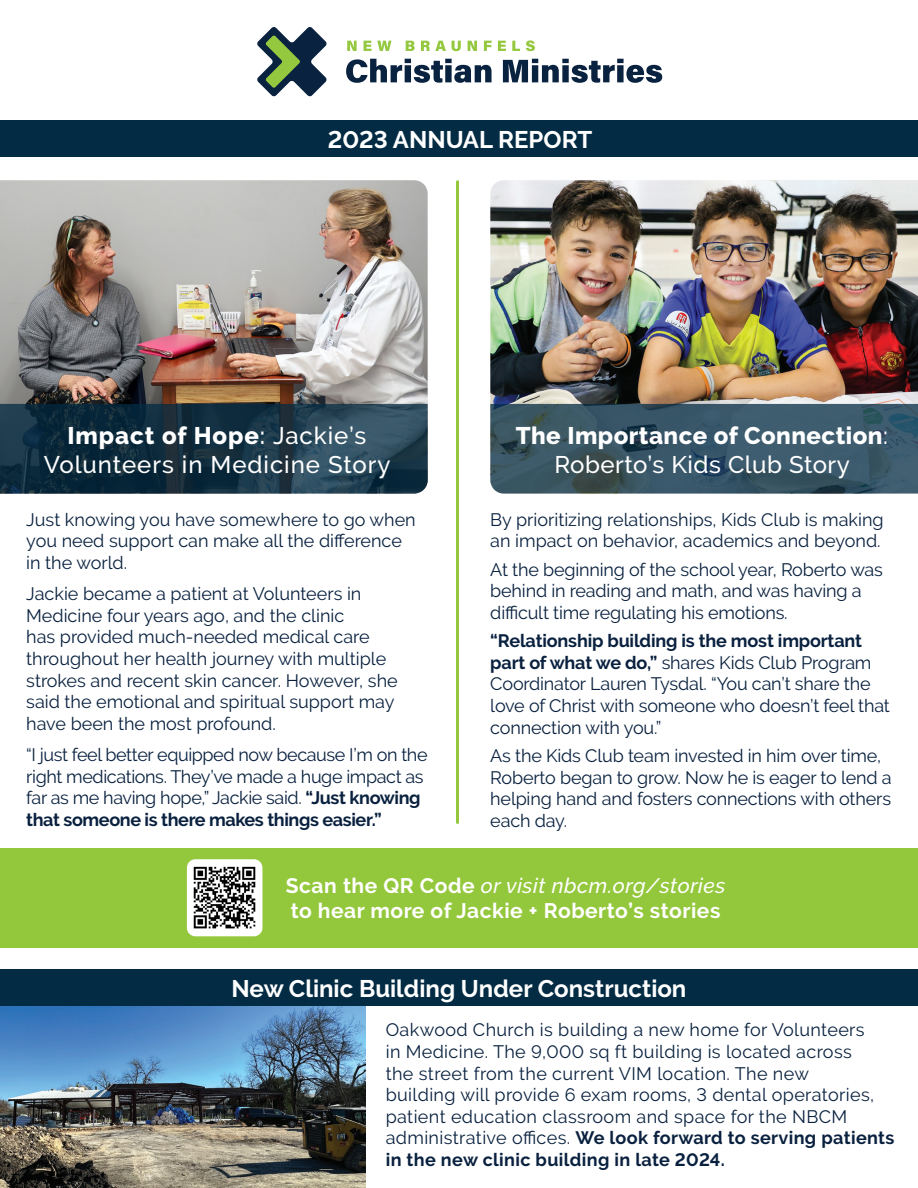
<style>
.page{position:relative;width:918px;height:1188px;background:#fff}
.page>*{position:absolute;margin:0;border:0;box-sizing:border-box;transform-origin:0 0}
.t1{font:700 24px "Raleway";color:#fff}
.t2{font:800 24px/28.8px "Raleway";letter-spacing:.02em;color:#fff;text-align:center}
.t3{font:500 24px/28.8px "Raleway";letter-spacing:.04em;color:#fff;text-align:center}
.t4{font:700 21px/25.2px "Raleway";letter-spacing:.025em;color:#fff}
.t5{font:18px/21.6px "Raleway";color:#09213f}
.t6{font:18px/21.6px "Raleway";letter-spacing:.02em;color:#09213f}
.t7{font:18px/21.6px "Raleway";letter-spacing:-.02em;color:#09213f}
.s1{font-weight:800}
.s2{font-weight:600}
.s3{font-weight:500}
.s4{font-weight:700}
.s5{font-weight:500;font-style:italic}
</style>
<div class="page">
<img style="left:0;top:1006px;width:365px;height:182px">
<div style="left:0;top:120px;width:918px;height:37px;background:#032b43"></div>
<svg style="left:346px;top:59px;width:146px;height:24px"></svg>
<svg style="left:503px;top:59px;width:159px;height:24px"></svg>
<svg style="left:347px;top:41px;width:10px;height:10px"></svg>
<svg style="left:364px;top:41px;width:27px;height:10px"></svg>
<svg style="left:406px;top:41px;width:9px;height:10px"></svg>
<svg style="left:421px;top:41px;width:25px;height:10px"></svg>
<svg style="left:452px;top:41px;width:9px;height:10px"></svg>
<svg style="left:468px;top:41px;width:9px;height:10px"></svg>
<svg style="left:484px;top:41px;width:8px;height:10px"></svg>
<svg style="left:498px;top:41px;width:8px;height:10px"></svg>
<svg style="left:512px;top:41px;width:8px;height:10px"></svg>
<svg style="left:526px;top:40px;width:9px;height:11px"></svg>
<svg style="left:257px;top:27px;width:70px;height:69px"></svg>
<div style="left:0;top:848px;width:918px;height:100px;background:#94c83c"></div>
<hr style="left:456px;top:182px;width:3px;height:641px;background:#94c83c">
<img style="left:0;top:180px;width:428px;height:224px">
<div style="left:0;top:969px;width:918px;height:37px;background:#032b43"></div>
<img style="left:490px;top:180px;width:428px;height:224px">
<div style="left:187px;top:859px;width:75px;height:77px;background:#fff;border-radius:8px"></div>
<svg style="left:0;top:404px;width:428px;height:90px;background:#1a3647"></svg>
<svg style="left:490px;top:404px;width:428px;height:90px;background:#395665"></svg>
<img style="left:193px;top:866px;width:63px;height:63px">
<p class="t1" style="left:328px;top:125px;width:266px">2023 ANNUAL REPORT</p>
<p class="t3" style="left:44px;top:421px;width:348px"><span class="s1">Impact of Hope</span><span class="s2">:</span> Jackie’s<br>Volunteers in Medicine Story</p>
<p class="t2" style="left:516px;top:421px;width:374px">The Importance of Connection<span class="s3">:<br>Roberto’s Kids Club Story</span></p>
<p class="t5" style="left:26px;top:508px;width:391px">Just knowing you have somewhere to go when you need support can make all the difference in the world.</p>
<p class="t5" style="left:26px;top:583px;width:373px">Jackie became a patient at Volunteers in Medicine four years ago, and the clinic<br>has provided much-needed medical care throughout her health journey with multiple strokes and recent skin cancer. However, she said the emotional and spiritual support may have been the most profound.</p>
<p class="t7" style="left:26px;top:744px;width:403px">“I just feel better equipped now because I’m on the right medications. They’ve made a huge impact as far as me having hope,” Jackie said. <span class="s4">“Just knowing that someone is there makes things easier.”</span></p>
<p class="t5" style="left:490px;top:508px;width:395px">By prioritizing relationships, Kids Club is making an impact on behavior, academics and beyond.</p>
<p class="t5" style="left:490px;top:558px;width:394px">At the beginning of the school year, Roberto was behind in reading and math, and was having a difficult time regulating his emotions.</p>
<p class="t5" style="left:490px;top:630px;width:401px"><span class="s4">“Relationship building is the most important part of what we do,”</span> shares Kids Club Program Coordinator Lauren Tysdal. “You can’t share the love of Christ with someone who doesn’t feel that connection with you.”</p>
<p class="t5" style="left:490px;top:745px;width:403px">As the Kids Club team invested in him over time, Roberto began to grow. Now he is eager to lend a helping hand and fosters connections with others each day.</p>
<p class="t4" style="left:286px;top:873px;width:441px">Scan the QR Code <span class="s5">or visit nbcm.org/stories </span>to hear more of Jackie + Roberto’s stories</p>
<p class="t1" style="left:232px;top:974px;width:456px">New Clinic Building Under Construction</p>
<p class="t6" style="left:386px;top:1019px;width:510px">Oakwood Church is building a new home for Volunteers<br>in Medicine. The 9,000 sq ft building is located across<br>the street from the current VIM location. The new<br>building will provide 6 exam rooms, 3 dental operatories, patient education classroom and space for the NBCM administrative offices. <span class="s4">We look forward to serving patients in the new clinic building in late 2024.</span></p>
</div>
